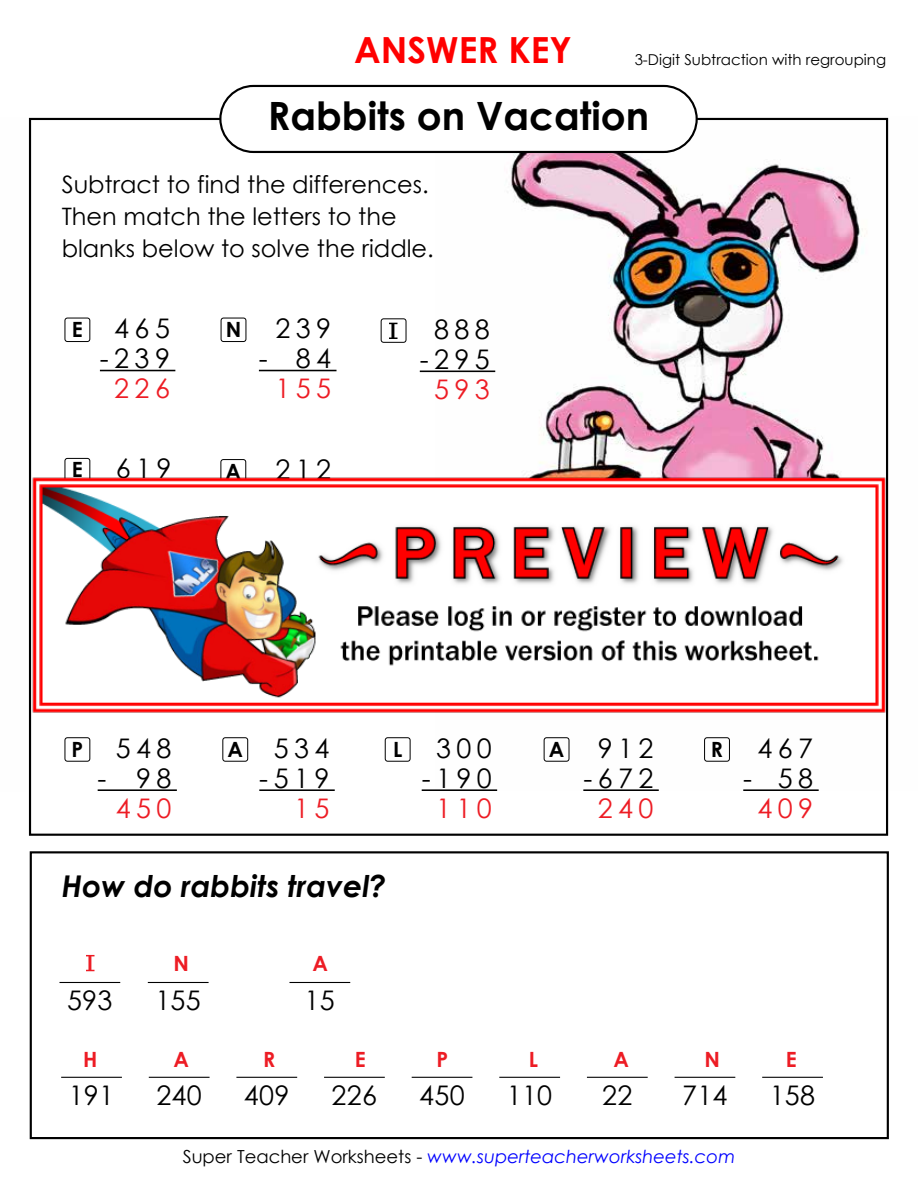
<style>
.page{position:relative;width:918px;height:1188px;background:#fff}
.page>*{position:absolute;margin:0;border:0;box-sizing:border-box;transform-origin:0 0}
.t1{font:700 39px "Century Gothic 2";color:#000}
.t2{font:700 36px "Century Gothic 2";color:#f00}
.t3{font:italic 700 30px "Century Gothic 2";color:#000}
.t4{font:27px/30px "Century Gothic 2";letter-spacing:.2em;color:#000;text-align:center}
.t5{font:27px "Century Gothic 2";letter-spacing:.2em;color:#ed1c24}
.t6{font:24px/31.8px "Century Gothic 2";color:#000}
.t7{font:700 21px "Century Gothic 2";color:#ed1c24}
.t8{font:700 21px "Century Gothic 2";color:#000}
.t9{font:italic 18px "Century Gothic 2";color:#00f}
.t10{font:15px "Century Gothic 2";color:#000}
.s1{font-style:normal;color:#000}
</style>
<div class="page">
<img style="left:436px;top:117px;width:453px;height:673px">
<div style="left:220px;top:86px;width:477px;height:66px;background:#fff;border-radius:33px"></div>
<div style="left:219px;top:85px;width:479px;height:68px;border:2px solid #000;border-radius:33px"></div>
<hr style="left:60px;top:982px;width:60px;height:1px;background:#000">
<hr style="left:148px;top:982px;width:61px;height:1px;background:#000">
<hr style="left:289px;top:982px;width:61px;height:1px;background:#000">
<hr style="left:61px;top:1077px;width:61px;height:1px;background:#000">
<hr style="left:149px;top:1077px;width:61px;height:1px;background:#000">
<hr style="left:236px;top:1077px;width:61px;height:1px;background:#000">
<hr style="left:324px;top:1077px;width:61px;height:1px;background:#000">
<hr style="left:412px;top:1077px;width:60px;height:1px;background:#000">
<hr style="left:499px;top:1077px;width:61px;height:1px;background:#000">
<hr style="left:587px;top:1077px;width:61px;height:1px;background:#000">
<hr style="left:675px;top:1077px;width:60px;height:1px;background:#000">
<hr style="left:762px;top:1077px;width:61px;height:1px;background:#000">
<div style="left:30px;top:851px;width:859px;height:288px;border:2px solid #000"></div>
<div style="left:65px;top:458px;width:25px;height:24px;border:1px solid #000;border-radius:2px"></div>
<div style="left:221px;top:459px;width:25px;height:24px;border:1px solid #000;border-radius:2px"></div>
<hr style="left:100px;top:370px;width:75px;height:1px;background:#000">
<div style="left:65px;top:318px;width:25px;height:24px;border:1px solid #000;border-radius:2px"></div>
<hr style="left:259px;top:370px;width:78px;height:1px;background:#000">
<div style="left:221px;top:318px;width:25px;height:24px;border:1px solid #000;border-radius:2px"></div>
<hr style="left:420px;top:371px;width:75px;height:1px;background:#000">
<div style="left:381px;top:318px;width:25px;height:25px;border:1px solid #000;border-radius:2px"></div>
<hr style="left:583px;top:789px;width:76px;height:2px;background:#000">
<div style="left:544px;top:737px;width:25px;height:25px;border:1px solid #000;border-radius:2px"></div>
<hr style="left:743px;top:789px;width:76px;height:2px;background:#000">
<div style="left:704px;top:737px;width:26px;height:25px;border:1px solid #000;border-radius:2px"></div>
<hr style="left:422px;top:789px;width:75px;height:2px;background:#000">
<div style="left:385px;top:737px;width:25px;height:25px;border:1px solid #000;border-radius:2px"></div>
<hr style="left:259px;top:789px;width:76px;height:2px;background:#000">
<div style="left:222px;top:737px;width:26px;height:25px;border:1px solid #000;border-radius:2px"></div>
<hr style="left:98px;top:789px;width:79px;height:2px;background:#000">
<div style="left:65px;top:737px;width:25px;height:25px;border:1px solid #000;border-radius:2px"></div>
<img style="left:28px;top:471px;width:861px;height:246px">
<h2 class="t2" style="left:354px;top:23px;width:219px">ANSWER KEY</h2>
<p class="t10" style="left:635px;top:49px;width:253px">3-Digit Subtraction with regrouping</p>
<h1 class="t1" style="left:268px;top:87px;width:383px">Rabbits on Vacation</h1>
<p class="t6" style="left:62px;top:168px;width:374px">Subtract to find the differences.<br>Then match the letters to the blanks below to solve the riddle.</p>
<p class="t8" style="left:72px;top:314px;width:12px">E</p>
<p class="t4" style="left:275px;top:313px;width:57px">239</p>
<p class="t4" style="left:259px;top:343px;width:74px">- 84</p>
<p class="t5" style="left:275px;top:369px;width:57px">155</p>
<p class="t4" style="left:100px;top:313px;width:72px">465 -239</p>
<p class="t5" style="left:114px;top:369px;width:57px">226</p>
<p class="t8" style="left:226px;top:314px;width:17px">N</p>
<p class="t4" style="left:420px;top:314px;width:72px">888 -295</p>
<p class="t5" style="left:434px;top:370px;width:57px">593</p>
<p class="t8" style="left:390px;top:315px;width:7px">I</p>
<p class="t4" style="left:116px;top:453px;width:57px">619</p>
<p class="t8" style="left:72px;top:454px;width:12px">E</p>
<p class="t4" style="left:276px;top:454px;width:57px">212</p>
<p class="t8" style="left:226px;top:455px;width:17px">A</p>
<p class="t8" style="left:72px;top:733px;width:13px">P</p>
<p class="t4" style="left:116px;top:732px;width:57px">548</p>
<p class="t8" style="left:228px;top:733px;width:17px">A</p>
<p class="t4" style="left:98px;top:762px;width:75px">- 98</p>
<p class="t5" style="left:116px;top:789px;width:57px">450</p>
<p class="t4" style="left:274px;top:732px;width:57px">534</p>
<p class="t8" style="left:393px;top:733px;width:11px">L</p>
<p class="t4" style="left:259px;top:762px;width:72px">-519</p>
<p class="t5" style="left:294px;top:789px;width:37px">15</p>
<p class="t4" style="left:436px;top:732px;width:57px">300</p>
<p class="t8" style="left:711px;top:733px;width:14px">R</p>
<p class="t4" style="left:422px;top:762px;width:72px">-190</p>
<p class="t5" style="left:436px;top:789px;width:57px">110</p>
<p class="t8" style="left:549px;top:733px;width:17px">A</p>
<p class="t4" style="left:758px;top:732px;width:57px">467</p>
<p class="t4" style="left:743px;top:762px;width:72px">- 58</p>
<p class="t5" style="left:758px;top:789px;width:57px">409</p>
<p class="t4" style="left:583px;top:732px;width:72px">912 -672</p>
<p class="t5" style="left:598px;top:789px;width:57px">240</p>
<p class="t3" style="left:62px;top:864px;width:326px">How do rabbits travel?</p>
<p class="t7" style="left:87px;top:947px;width:7px">I</p>
<p class="t7" style="left:313px;top:948px;width:17px">A</p>
<p class="t7" style="left:174px;top:948px;width:17px">N</p>
<p class="t4" style="left:67px;top:985px;width:47px">593</p>
<p class="t4" style="left:155px;top:985px;width:47px">155</p>
<p class="t4" style="left:305px;top:985px;width:32px">15</p>
<p class="t7" style="left:83px;top:1043px;width:16px">H</p>
<p class="t7" style="left:174px;top:1043px;width:17px">A</p>
<p class="t7" style="left:263px;top:1043px;width:14px">R</p>
<p class="t7" style="left:355px;top:1043px;width:12px">E</p>
<p class="t7" style="left:437px;top:1043px;width:13px">P</p>
<p class="t7" style="left:529px;top:1043px;width:11px">L</p>
<p class="t7" style="left:614px;top:1043px;width:17px">A</p>
<p class="t7" style="left:705px;top:1043px;width:17px">N</p>
<p class="t7" style="left:786px;top:1043px;width:12px">E</p>
<p class="t4" style="left:69px;top:1080px;width:47px">191</p>
<p class="t4" style="left:156px;top:1080px;width:47px">240</p>
<p class="t4" style="left:244px;top:1080px;width:47px">409</p>
<p class="t4" style="left:332px;top:1080px;width:47px">226</p>
<p class="t4" style="left:419px;top:1080px;width:47px">450</p>
<p class="t4" style="left:507px;top:1080px;width:47px">110</p>
<p class="t4" style="left:602px;top:1080px;width:32px">22</p>
<p class="t4" style="left:682px;top:1080px;width:47px">714</p>
<p class="t4" style="left:770px;top:1080px;width:47px">158</p>
<p class="t9" style="left:183px;top:1144px;width:554px"><span class="s1">Super Teacher Worksheets -</span> www.superteacherworksheets.com</p>
</div>
